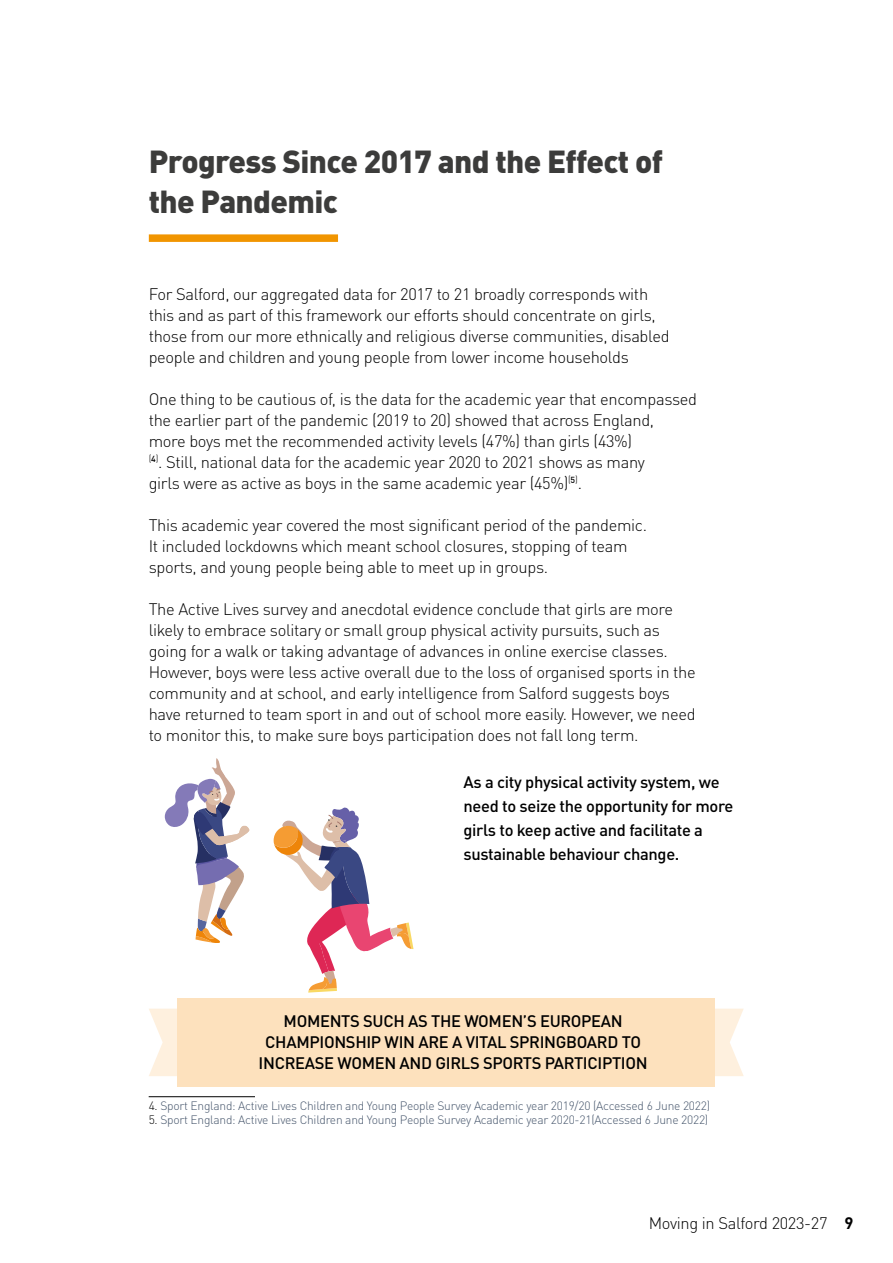
<style>
.page{position:relative;width:893px;height:1263px;background:#fff}
.page>*{position:absolute;margin:0;border:0;box-sizing:border-box;transform-origin:0 0}
.Header_1_No_Underline{font:900 31.5px "DINOT";letter-spacing:-.02em;color:#3c3c3b}
.Header_1{font:900 31.5px "DINOT";letter-spacing:-.02em;color:#3c3c3b}
.Body_text{font:300 16.5px/21px "DINOT";letter-spacing:-.02em;color:#000}
.Call_Out{font:500 16.5px/24px "DINOT";letter-spacing:-.02em;color:#000}
.footnote{font:300 12px "DINOT";letter-spacing:-.02em;color:#44546a}
.s1{color:#000}
.s2{font-weight:700}
</style>
<div class="page">
<hr style="left:149px;top:1096px;width:106px;height:1px;background:#000">
<div style="left:149px;top:234px;width:189px;height:8px;background:#f19500"></div>
<svg style="left:149px;top:1009px;width:595px;height:67px"></svg>
<div style="left:177px;top:998px;width:538px;height:88px;background:#fde1bd"></div>
<svg style="left:274px;top:807px;width:139px;height:185px"></svg>
<svg style="left:165px;top:758px;width:85px;height:185px"></svg>
<h2 class="Header_1_No_Underline" style="left:149px;top:136px;width:516px">Progress Since 2017 and the Effect of</h2>
<h2 class="Header_1" style="left:149px;top:177px;width:191px">the Pandemic</h2>
<p class="Body_text" style="left:149px;top:282px;width:522px">For Salford, our aggregated data for 2017 to 21 broadly corresponds with this and as part of this framework our efforts should concentrate on girls, those from our more ethnically and religious diverse communities, disabled people and children and young people from lower income households</p>
<p class="Body_text" style="left:149px;top:387px;width:550px">One thing to be cautious of, is the data for the academic year that encompassed the earlier part of the pandemic (2019 to 20) showed that across England,<br>more boys met the recommended activity levels (47%) than girls (43%)<br><sup>(</sup><sup>4</sup><sup>)</sup>. Still, national data for the academic year 2020 to 2021 shows as many<br>girls were as active as boys in the same academic year (45%)<sup>(</sup><sup>5</sup><sup>)</sup>.</p>
<p class="Body_text" style="left:149px;top:513px;width:500px">This academic year covered the most significant period of the pandemic.<br>It included lockdowns which meant school closures, stopping of team sports, and young people being able to meet up in groups.</p>
<p class="Body_text" style="left:149px;top:597px;width:548px">The Active Lives survey and anecdotal evidence conclude that girls are more likely to embrace solitary or small group physical activity pursuits, such as going for a walk or taking advantage of advances in online exercise classes.<br>However, boys were less active overall due to the loss of organised sports in the community and at school, and early intelligence from Salford suggests boys have returned to team sport in and out of school more easily. However, we need to monitor this, to make sure boys participation does not fall long term.</p>
<p class="Call_Out" style="left:463px;top:769px;width:271px">As a city physical activity system, we need to seize the opportunity for more girls to keep active and facilitate a</p>
<p class="Call_Out" style="left:463px;top:841px;width:218px">sustainable behaviour change.</p>
<p class="Call_Out" style="left:259px;top:1009px;width:391px;line-height:21px;text-align:center">MOMENTS SUCH AS THE WOMEN’S EUROPEAN<br>CHAMPIONSHIP WIN ARE A VITAL SPRINGBOARD TO<br>INCREASE WOMEN AND GIRLS SPORTS PARTICIPTION</p>
<p class="footnote" style="left:149px;top:1097px;width:563px"><span class="s1">4.</span> Sport England: Active Lives Children and Young People Survey Academic year 2019/20 (Accessed 6 June 2022)</p>
<p class="footnote" style="left:149px;top:1110px;width:561px"><span class="s1">5.</span> Sport England: Active Lives Children and Young People Survey Academic year 2020-21(Accessed 6 June 2022)</p>
<p class="Body_text" style="left:649px;top:1211px;width:206px">Moving in Salford 2023-27 <span class="s2">9</span></p>
</div>
